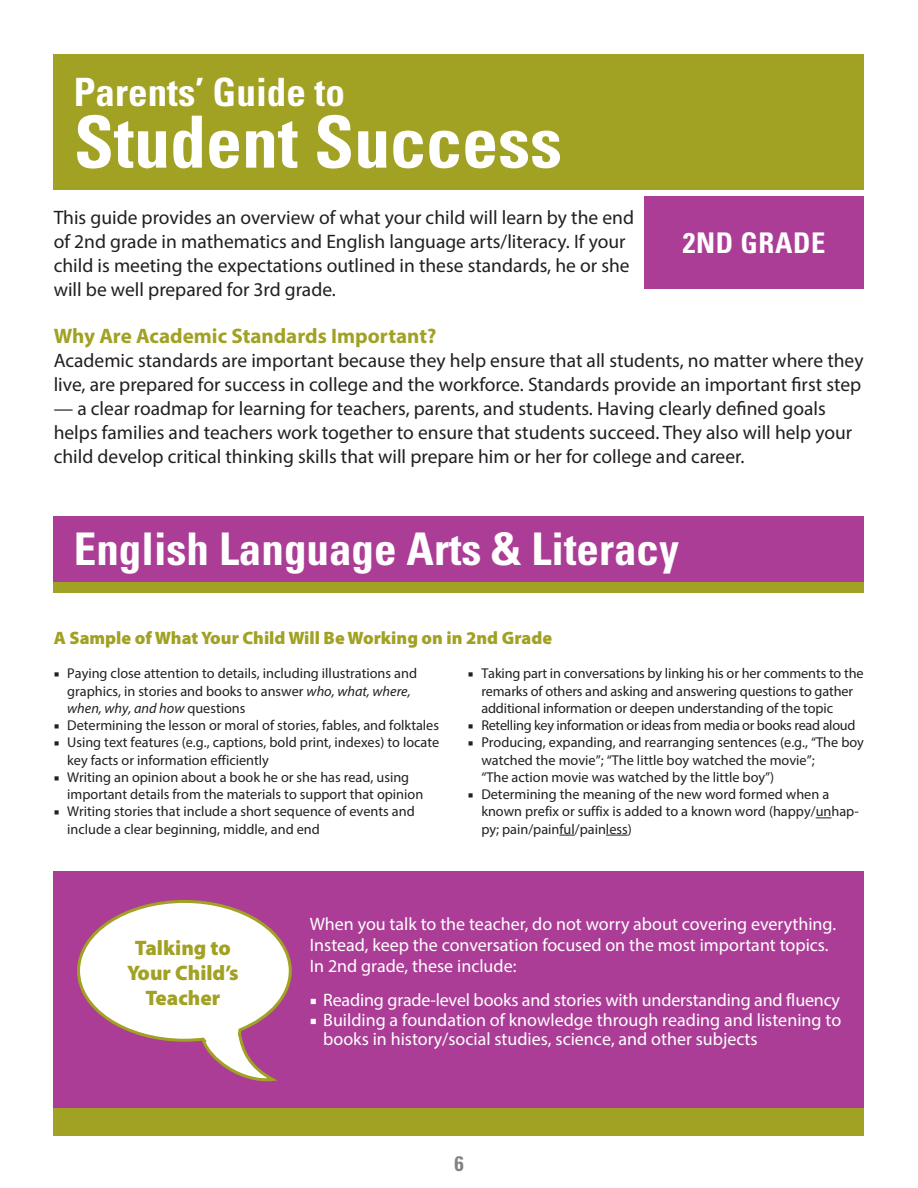
<style>
.page{position:relative;width:918px;height:1188px;background:#fff}
.page>*{position:absolute;margin:0;border:0;box-sizing:border-box;transform-origin:0 0}
.t1{font:700 condensed 72px "Univers LT Std";color:#fff}
.t2{font:700 condensed 45px "Univers LT Std";color:#fff}
.t3{font:700 condensed 39px "Univers LT Std";color:#fff}
.t4{font:700 condensed 28.5px "Univers LT Std";letter-spacing:.02em;color:#fff}
.t5{font:700 21px "Myriad Pro";color:#a1a123}
.t6{font:900 21px/25.2px "Myriad Pro";color:#a1a123;text-align:center}
.t7{font:700 condensed 21px "Univers LT Std";color:#808285}
.t8{font:19.5px/24px "Myriad Pro";color:#231f20}
.t9{font:18px/20.7px "Myriad Pro";color:#fff}
.t10{font:900 18px "Myriad Pro";color:#a1a123}
.t11{font:14.25px/17.2px "Myriad Pro";color:#231f20}
.t12{font:14.25px "Myriad Pro";letter-spacing:-.02em;color:#231f20}
.s1{font-family:"Minion Pro"}
.s2{font-style:italic}
</style>
<div class="page">
<div style="left:54px;top:871px;width:810px;height:262px;background:#ac3d96"></div>
<div style="left:54px;top:1109px;width:810px;height:27px;background:#a1a123"></div>
<div style="left:54px;top:543px;width:810px;height:50px;background:#a1a123"></div>
<div style="left:54px;top:516px;width:810px;height:66px;background:#ac3d96"></div>
<svg style="left:816px;top:818px;width:15px;height:1px"></svg>
<svg style="left:559px;top:835px;width:16px;height:1px"></svg>
<svg style="left:606px;top:835px;width:22px;height:1px"></svg>
<svg style="left:77px;top:900px;width:215px;height:182px"></svg>
<div style="left:54px;top:54px;width:810px;height:135px;background:#a1a123"></div>
<div style="left:644px;top:196px;width:220px;height:93px;background:#ac3d96"></div>
<p class="t3" style="left:74px;top:68px;width:272px">Parents’ Guide to</p>
<p class="t1" style="left:74px;top:98px;width:490px">Student Success</p>
<p class="t8" style="left:54px;top:205px;width:582px">This guide provides an overview of what your child will learn by the end of 2nd grade in mathematics and English language arts/literacy. If your child is meeting the expectations outlined in these standards, he or she will be well prepared for 3rd grade.</p>
<p class="t5" style="left:54px;top:323px;width:384px">Why Are Academic Standards Important?</p>
<p class="t8" style="left:54px;top:348px;width:811px">Academic standards are important because they help ensure that all students, no matter where they live, are prepared for success in college and the workforce. Standards provide an important first step</p>
<p class="t8" style="left:54px;top:396px;width:800px">— a clear roadmap for learning for teachers, parents, and students. Having clearly defined goals helps families and teachers work together to ensure that students succeed. They also will help your child develop critical thinking skills that will prepare him or her for college and career.</p>
<p class="t4" style="left:683px;top:225px;width:144px">2ND GRADE</p>
<p class="t2" style="left:74px;top:521px;width:607px">English Language Arts &amp; Literacy</p>
<p class="t10" style="left:54px;top:626px;width:500px">A Sample of What Your Child Will Be Working on in 2nd Grade</p>
<p class="t11" style="left:67px;top:665px;width:351px;text-indent:-13px"><span class="s1">■</span> Paying close attention to details, including illustrations and graphics, in stories and books to answer <span class="s2">who, what, where, when, why, and how</span> questions</p>
<p class="t11" style="left:54px;top:717px;width:387px"><span class="s1">■</span> Determining the lesson or moral of stories, fables, and folktales</p>
<p class="t11" style="left:67px;top:734px;width:374px;text-indent:-13px"><span class="s1">■</span> Using text features (e.g., captions, bold print, indexes) to locate key facts or information efficiently</p>
<p class="t11" style="left:67px;top:768px;width:358px;text-indent:-13px"><span class="s1">■</span> Writing an opinion about a book he or she has read, using important details from the materials to support that opinion</p>
<p class="t11" style="left:67px;top:803px;width:349px;text-indent:-13px"><span class="s1">■</span> Writing stories that include a short sequence of events and include a clear beginning, middle, and end</p>
<p class="t11" style="left:481px;top:665px;width:384px;text-indent:-13px"><span class="s1">■</span> Taking part in conversations by linking his or her comments to the remarks of others and asking and answering questions to gather additional information or deepen understanding of the topic</p>
<p class="t12" style="left:468px;top:717px;width:389px"><span class="s1">■</span> Retelling key information or ideas from media or books read aloud</p>
<p class="t11" style="left:481px;top:734px;width:384px;text-indent:-13px"><span class="s1">■</span> Producing, expanding, and rearranging sentences (e.g., “The boy watched the movie”; “The little boy watched the movie”;<br>“The action movie was watched by the little boy”)</p>
<p class="t11" style="left:481px;top:786px;width:379px;text-indent:-13px"><span class="s1">■</span> Determining the meaning of the new word formed when a known prefix or suffix is added to a known word (happy/unhap&shy;py; pain/painful/painless)</p>
<p class="t6" style="left:127px;top:934px;width:113px">Talking to<br>Your Child’s<br>Teacher</p>
<p class="t9" style="left:310px;top:913px;width:528px">When you talk to the teacher, do not worry about covering everything.<br>Instead, keep the conversation focused on the most important topics.<br>In 2nd grade, these include:</p>
<p class="t9" style="left:310px;top:989px;width:532px"><span class="s1">■</span> Reading grade-level books and stories with understanding and fluency</p>
<p class="t9" style="left:323px;top:1009px;width:520px;line-height:19.5px;text-indent:-14px"><span class="s1">■</span> Building a foundation of knowledge through reading and listening to books in history/social studies, science, and other subjects</p>
<h3 class="t7" style="left:454px;top:1150px;width:11px">6</h3>
</div>
